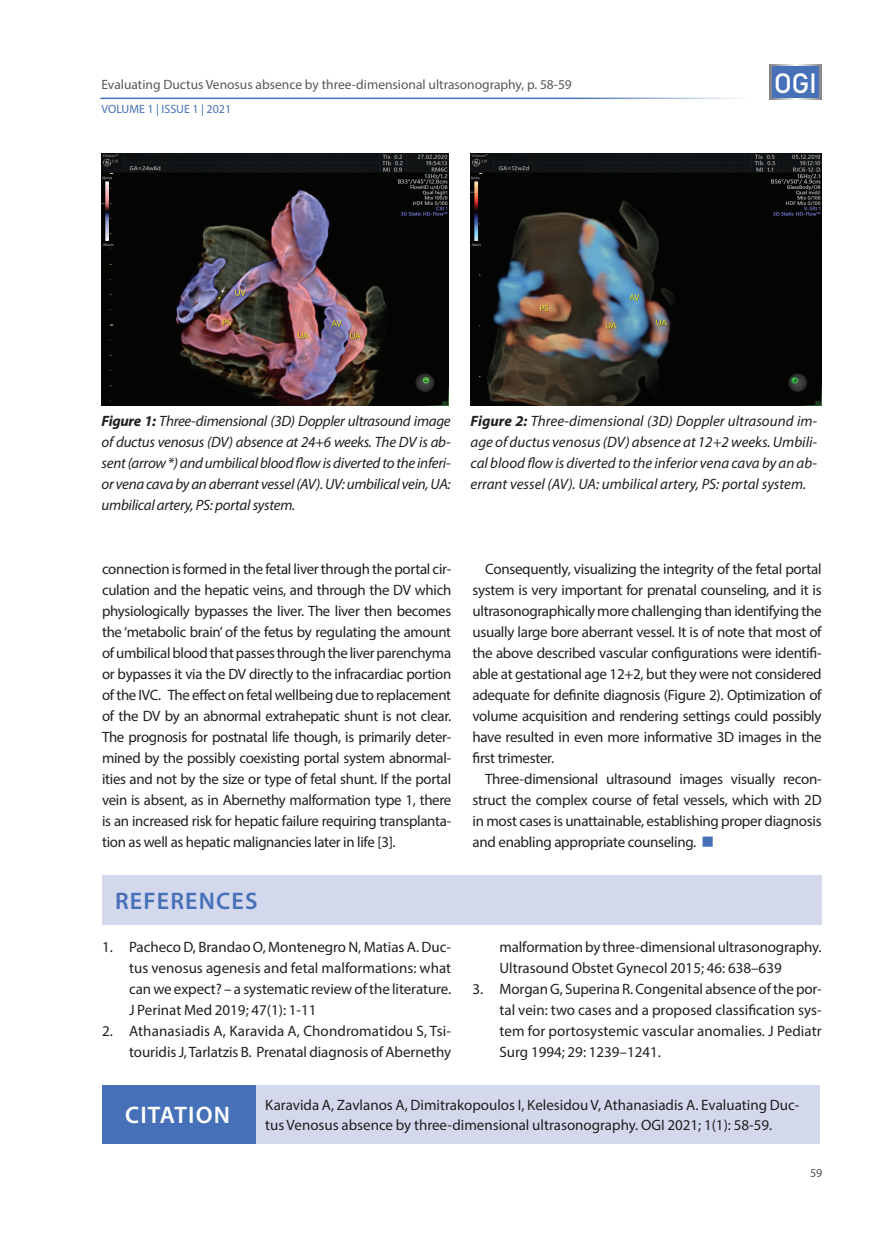
<style>
.page{position:relative;width:893px;height:1234px;background:#fff}
.page>*{position:absolute;margin:0;border:0;box-sizing:border-box;transform-origin:0 0}
.t1{font:27.6px "Bahnschrift";color:#fff}
.Reff{font:600 24px "Myriad Pro";letter-spacing:.05em;color:#4671b8}
.Reff-2{font:600 24px "Myriad Pro";letter-spacing:.05em;color:#fff}
.TEXT_new{font:15px/21px "Myriad Pro";letter-spacing:-.005em;color:#231f20;text-align:justify}
.t2{font:italic 15px/21px "Myriad Pro";letter-spacing:-.015em;color:#231f20;text-align:justify}
.t3{font:13.5px "Myriad Pro";color:#57585a}
.t4{font:12px "Myriad Pro";color:#4671b8}
.t5{font:12px "Myriad Pro";color:#4b4c4d}
.s1{font-weight:700}
</style>
<div class="page">
<hr style="left:100px;top:98px;width:661px;height:1px;background:#4671b8">
<svg style="left:770px;top:64px;width:52px;height:36px"></svg>
<div style="left:772px;top:66px;width:47px;height:32px;background:#4671b8"></div>
<img style="left:102px;top:153px;width:347px;height:252px">
<img style="left:471px;top:153px;width:351px;height:252px">
<div style="left:254px;top:1084px;width:566px;height:59px;background:#d3d8ed"></div>
<div style="left:102px;top:1084px;width:154px;height:59px;background:#4671b8"></div>
<div style="left:102px;top:875px;width:720px;height:49px;background:#d3d8ed"></div>
<p class="t3" style="left:101px;top:76px;width:472px">Evaluating Ductus Venosus absence by three-dimensional ultrasonography, p. 58-59</p>
<p class="t4" style="left:101px;top:102px;width:131px">VOLUME 1 | ISSUE 1 | 2021</p>
<h1 class="t1" style="left:774px;top:66px;width:45px">OGI</h1>
<p class="t2" style="left:102px;top:410px;width:351px"><span class="s1">Figure 1:</span> Three-dimensional (3D) Doppler ultrasound image of ductus venosus (DV) absence at 24+6 weeks. The DV is ab&shy;sent (arrow *) and umbilical blood flow is diverted to the inferi&shy;or vena cava by an aberrant vessel (AV). UV: umbilical vein, UA: umbilical artery, PS: portal system.</p>
<p class="t2" style="left:471px;top:410px;width:348px"><span class="s1">Figure 2:</span> Three-dimensional (3D) Doppler ultrasound im&shy;age of ductus venosus (DV) absence at 12+2 weeks. Umbili&shy;cal blood flow is diverted to the inferior vena cava by an ab&shy;errant vessel (AV). UA: umbilical artery, PS: portal system.</p>
<p class="TEXT_new" style="left:102px;top:557px;width:351px">connection is formed in the fetal liver through the portal cir&shy;culation and the hepatic veins, and through the DV which physiologically bypasses the liver. The liver then becomes the ‘metabolic brain’ of the fetus by regulating the amount of umbilical blood that passes through the liver parenchyma or bypasses it via the DV directly to the infracardiac portion of the IVC. The effect on fetal wellbeing due to replacement of the DV by an abnormal extrahepatic shunt is not clear.<br>The prognosis for postnatal life though, is primarily deter&shy;mined by the possibly coexisting portal system abnormal&shy;ities and not by the size or type of fetal shunt. If the portal vein is absent, as in Abernethy malformation type 1, there is an increased risk for hepatic failure requiring transplanta&shy;tion as well as hepatic malignancies later in life [3].</p>
<p class="TEXT_new" style="left:472px;top:557px;width:351px;text-indent:13px">Consequently, visualizing the integrity of the fetal portal system is very important for prenatal counseling, and it is ultrasonographically more challenging than identifying the usually large bore aberrant vessel. It is of note that most of the above described vascular configurations were identifi&shy;able at gestational age 12+2, but they were not considered adequate for definite diagnosis (Figure 2). Optimization of volume acquisition and rendering settings could possibly have resulted in even more informative 3D images in the first trimester.</p>
<p class="TEXT_new" style="left:472px;top:767px;width:351px;text-indent:13px">Three-dimensional ultrasound images visually recon&shy;struct the complex course of fetal vessels, which with 2D in most cases is unattainable, establishing proper diagnosis and enabling appropriate counseling.</p>
<p class="Reff" style="left:115px;top:885px;width:144px">REFERENCES</p>
<p class="TEXT_new" style="left:129px;top:935px;width:324px;text-indent:-27px">1. Pacheco D, Brandao O, Montenegro N, Matias A. Duc&shy;tus venosus agenesis and fetal malformations: what can we expect? – a systematic review of the literature.<br>J Perinat Med 2019; 47(1): 1-11</p>
<p class="TEXT_new" style="left:102px;top:1019px;width:351px;text-align:right">2. Athanasiadis A, Karavida A, Chondromatidou S, Tsi&shy;touridis J, Tarlatzis B. Prenatal diagnosis of Abernethy</p>
<p class="TEXT_new" style="left:499px;top:935px;width:324px">malformation by three-dimensional ultrasonography.<br>Ultrasound Obstet Gynecol 2015; 46: 638–639</p>
<p class="TEXT_new" style="left:499px;top:977px;width:324px;text-indent:-27px">3. Morgan G, Superina R. Congenital absence of the por&shy;tal vein: two cases and a proposed classification sys&shy;tem for portosystemic vascular anomalies. J Pediatr Surg 1994; 29: 1239–1241.</p>
<p class="Reff-2" style="left:125px;top:1099px;width:107px">CITATION</p>
<p class="TEXT_new" style="left:265px;top:1094px;width:536px;line-height:19.5px">Karavida A, Zavlanos A, Dimitrakopoulos I, Kelesidou V, Athanasiadis A. Evaluating Duc&shy;tus Venosus absence by three-dimensional ultrasonography. OGI 2021; 1(1): 58-59.</p>
<p class="t5" style="left:810px;top:1165px;width:14px">59</p>
</div>
